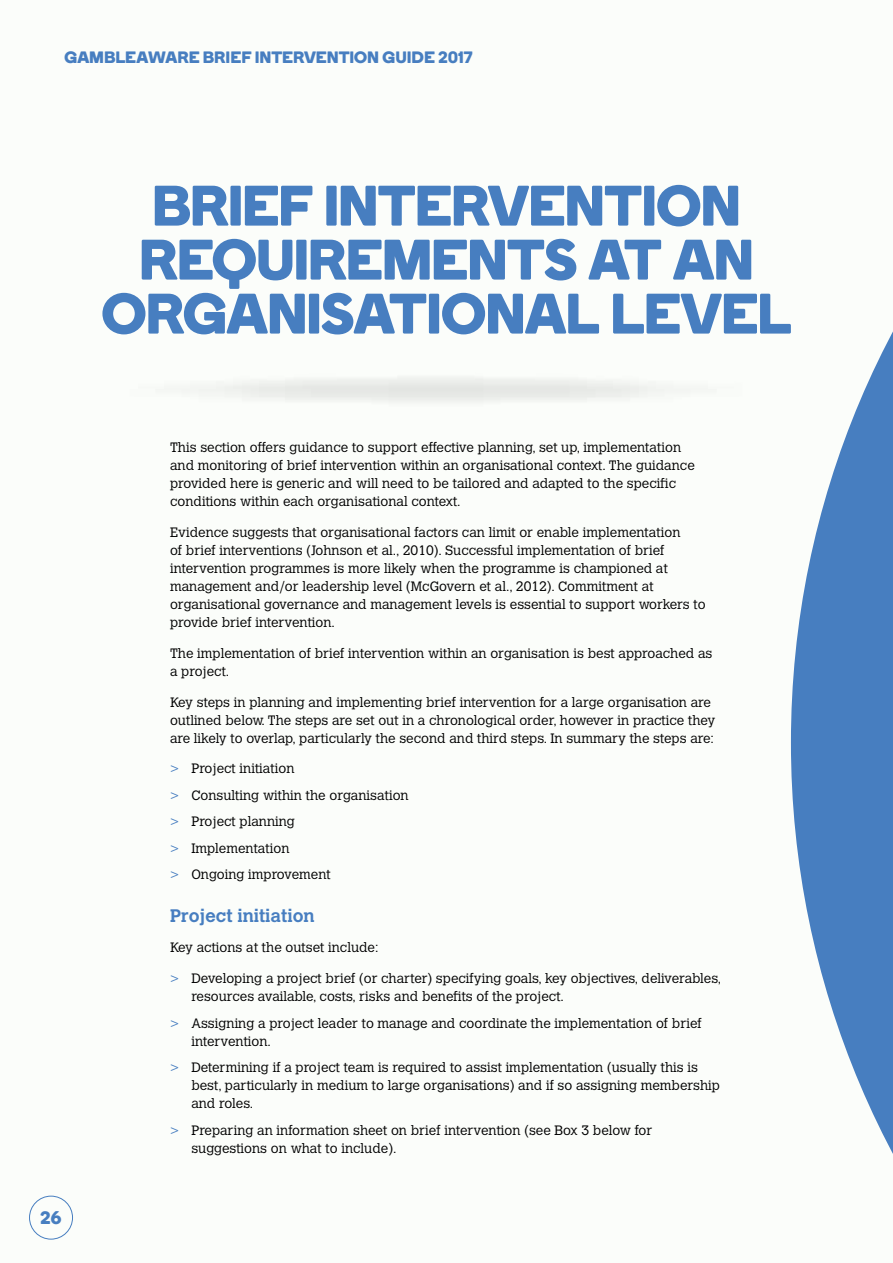
<style>
.page{position:relative;width:893px;height:1263px;background:#fbfdfa}
.page>*{position:absolute;margin:0;border:0;box-sizing:border-box;transform-origin:0 0}
.t1{font:57px/54px "Boing";color:#477ec0;text-align:center}
.t2{font:700 18px "Calvert MT Std";color:#477ec0}
.t3{font:18px "Boing";color:#477ec0}
.t4{font:16.5px "Boing";letter-spacing:.02em;color:#477ec0}
.t5{font:300 13.5px/18px "Calvert MT Std";color:#000}
.s1{color:#477ec0}
</style>
<div class="page">
<svg style="left:791px;top:331px;width:102px;height:823px;fill:#477ec0"></svg>
<div style="left:29px;top:1196px;width:44px;height:43px;border:1px solid #477ec0;border-radius:50%"></div>
<p class="t4" style="left:65px;top:47px;width:409px">GAMBLEAWARE BRIEF INTERVENTION GUIDE 2017</p>
<h1 class="t1" style="left:102px;top:179px;width:691px">BRIEF INTERVENTION<br>REQUIREMENTS AT AN<br>ORGANISATIONAL LEVEL</h1>
<h2 class="t3" style="left:41px;top:1206px;width:22px">26</h2>
<p class="t5" style="left:170px;top:439px;width:526px">This section offers guidance to support effective planning, set up, implementation and monitoring of brief intervention within an organisational context. The guidance provided here is generic and will need to be tailored and adapted to the specific conditions within each organisational context.</p>
<p class="t5" style="left:170px;top:524px;width:537px">Evidence suggests that organisational factors can limit or enable implementation<br>of brief interventions (Johnson et al., 2010). Successful implementation of brief intervention programmes is more likely when the programme is championed at management and/or leadership level (McGovern et al., 2012). Commitment at organisational governance and management levels is essential to support workers to provide brief intervention.</p>
<p class="t5" style="left:170px;top:644px;width:544px">The implementation of brief intervention within an organisation is best approached as a project.</p>
<p class="t5" style="left:170px;top:693px;width:547px">Key steps in planning and implementing brief intervention for a large organisation are outlined below. The steps are set out in a chronological order, however in practice they are likely to overlap, particularly the second and third steps. In summary the steps are:</p>
<p class="t5" style="left:170px;top:755px;width:240px;line-height:26.5px"><span class="s1">&gt;</span> Project initiation<br><span class="s1">&gt;</span> Consulting within the organisation <span class="s1">&gt;</span> Project planning<br><span class="s1">&gt;</span> Implementation<br><span class="s1">&gt;</span> Ongoing improvement</p>
<h2 class="t2" style="left:170px;top:904px;width:146px">Project initiation</h2>
<p class="t5" style="left:170px;top:939px;width:210px">Key actions at the outset include:</p>
<p class="t5" style="left:191px;top:970px;width:531px;text-indent:-21px"><span class="s1">&gt;</span> Developing a project brief (or charter) specifying goals, key objectives, deliverables, resources available, costs, risks and benefits of the project.</p>
<p class="t5" style="left:191px;top:1014px;width:512px;text-indent:-21px"><span class="s1">&gt;</span> Assigning a project leader to manage and coordinate the implementation of brief intervention.</p>
<p class="t5" style="left:191px;top:1059px;width:530px;text-indent:-21px"><span class="s1">&gt;</span> Determining if a project team is required to assist implementation (usually this is best, particularly in medium to large organisations) and if so assigning membership and roles.</p>
<p class="t5" style="left:191px;top:1121px;width:462px;text-indent:-21px"><span class="s1">&gt;</span> Preparing an information sheet on brief intervention (see Box 3 below for suggestions on what to include).</p>
</div>
